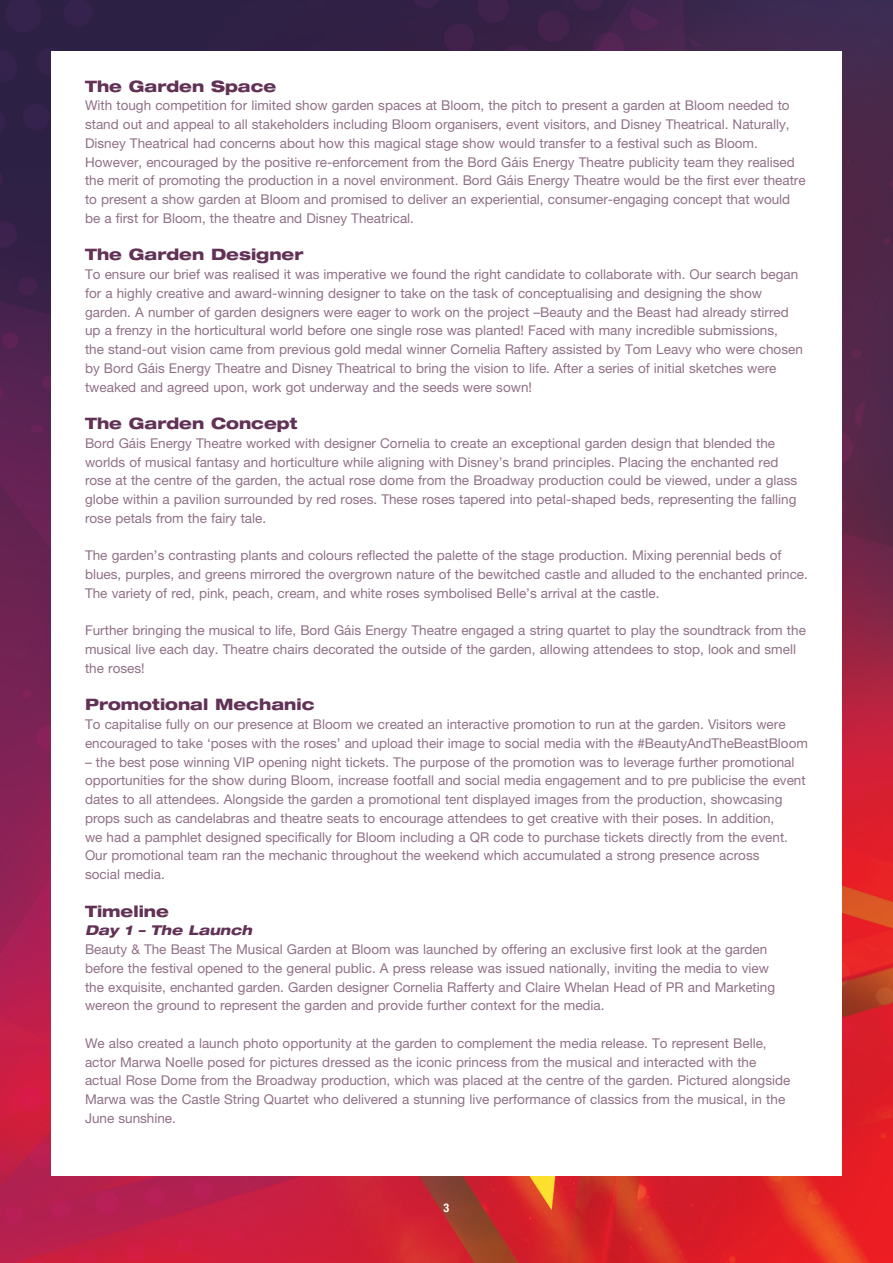
<style>
.page{position:relative;width:893px;height:1263px;background:#fff}
.page>*{position:absolute;margin:0;border:0;box-sizing:border-box;transform-origin:0 0}
.t1{font:800 expanded 15.75px "Helvetica Neue LT";color:#613156}
.t2{font:13.5px/18.8px "Helvetica Neue LT";color:#907086}
.t3{font:italic 800 expanded 13.5px "Helvetica Neue LT";color:#613156}
.t4{font:700 condensed 12px "Helvetica Neue LT";color:#fff}
</style>
<div class="page">
<img style="left:0;top:0;width:893px;height:1263px">
<div style="left:51px;top:51px;width:791px;height:1125px;background:#fff"></div>
<p class="t1" style="left:85px;top:76px;width:193px">The Garden Space</p>
<p class="t2" style="left:85px;top:96px;width:706px;text-align:justify">With tough competition for limited show garden spaces at Bloom, the pitch to present a garden at Bloom needed to stand out and appeal to all stakeholders including Bloom organisers, event visitors, and Disney Theatrical. Naturally, Disney Theatrical had concerns about how this magical stage show would transfer to a festival such as Bloom.</p>
<p class="t2" style="left:85px;top:152px;width:722px">However, encouraged by the positive re-enforcement from the Bord Gáis Energy Theatre publicity team they realised the merit of promoting the production in a novel environment. Bord Gáis Energy Theatre would be the first ever theatre to present a show garden at Bloom and promised to deliver an experiential, consumer-engaging concept that would be a first for Bloom, the theatre and Disney Theatrical.</p>
<p class="t1" style="left:85px;top:245px;width:220px">The Garden Designer</p>
<p class="t2" style="left:85px;top:265px;width:715px">To ensure our brief was realised it was imperative we found the right candidate to collaborate with. Our search began for a highly creative and award-winning designer to take on the task of conceptualising and designing the show garden. A number of garden designers were eager to work on the project –Beauty and the Beast had already stirred up a frenzy in the horticultural world before one single rose was planted! Faced with many incredible submissions,</p>
<p class="t2" style="left:85px;top:340px;width:719px">the stand-out vision came from previous gold medal winner Cornelia Raftery assisted by Tom Leavy who were chosen by Bord Gáis Energy Theatre and Disney Theatrical to bring the vision to life. After a series of initial sketches were tweaked and agreed upon, work got underway and the seeds were sown!</p>
<p class="t1" style="left:85px;top:413px;width:214px">The Garden Concept</p>
<p class="t2" style="left:85px;top:433px;width:714px">Bord Gáis Energy Theatre worked with designer Cornelia to create an exceptional garden design that blended the worlds of musical fantasy and horticulture while aligning with Disney’s brand principles. Placing the enchanted red rose at the centre of the garden, the actual rose dome from the Broadway production could be viewed, under a glass globe within a pavilion surrounded by red roses. These roses tapered into petal-shaped beds, representing the falling rose petals from the fairy tale.</p>
<p class="t2" style="left:85px;top:546px;width:724px">The garden’s contrasting plants and colours reflected the palette of the stage production. Mixing perennial beds of blues, purples, and greens mirrored the overgrown nature of the bewitched castle and alluded to the enchanted prince.<br>The variety of red, pink, peach, cream, and white roses symbolised Belle’s arrival at the castle.</p>
<p class="t2" style="left:85px;top:621px;width:722px">Further bringing the musical to life, Bord Gáis Energy Theatre engaged a string quartet to play the soundtrack from the musical live each day. Theatre chairs decorated the outside of the garden, allowing attendees to stop, look and smell the roses!</p>
<p class="t1" style="left:85px;top:695px;width:231px">Promotional Mechanic</p>
<p class="t2" style="left:85px;top:715px;width:724px">To capitalise fully on our presence at Bloom we created an interactive promotion to run at the garden. Visitors were encouraged to take ‘poses with the roses’ and upload their image to social media with the #BeautyAndTheBeastBloom</p>
<p class="t2" style="left:85px;top:752px;width:722px">– the best pose winning VIP opening night tickets. The purpose of the promotion was to leverage further promotional opportunities for the show during Bloom, increase footfall and social media engagement and to pre publicise the event dates to all attendees. Alongside the garden a promotional tent displayed images from the production, showcasing props such as candelabras and theatre seats to encourage attendees to get creative with their poses. In addition,</p>
<p class="t2" style="left:85px;top:827px;width:704px">we had a pamphlet designed specifically for Bloom including a QR code to purchase tickets directly from the event.</p>
<p class="t2" style="left:85px;top:846px;width:676px">Our promotional team ran the mechanic throughout the weekend which accumulated a strong presence across</p>
<p class="t2" style="left:85px;top:865px;width:81px">social media.</p>
<p class="t1" style="left:85px;top:901px;width:85px">Timeline</p>
<p class="t3" style="left:85px;top:922px;width:168px">Day 1 – The Launch</p>
<p class="t2" style="left:85px;top:940px;width:685px">Beauty &amp; The Beast The Musical Garden at Bloom was launched by offering an exclusive first look at the garden before the festival opened to the general public. A press release was issued nationally, inviting the media to view</p>
<p class="t2" style="left:85px;top:977px;width:692px">the exquisite, enchanted garden. Garden designer Cornelia Rafferty and Claire Whelan Head of PR and Marketing</p>
<p class="t2" style="left:85px;top:996px;width:521px">wereon the ground to represent the garden and provide further context for the media.</p>
<p class="t2" style="left:85px;top:1033px;width:683px">We also created a launch photo opportunity at the garden to complement the media release. To represent Belle,</p>
<p class="t2" style="left:85px;top:1052px;width:673px">actor Marwa Noelle posed for pictures dressed as the iconic princess from the musical and interacted with the</p>
<p class="t2" style="left:85px;top:1071px;width:707px">actual Rose Dome from the Broadway production, which was placed at the centre of the garden. Pictured alongside<br>Marwa was the Castle String Quartet who delivered a stunning live performance of classics from the musical, in the<br>June sunshine.</p>
<p class="t4" style="left:444px;top:1200px;width:7px">3</p>
</div>
